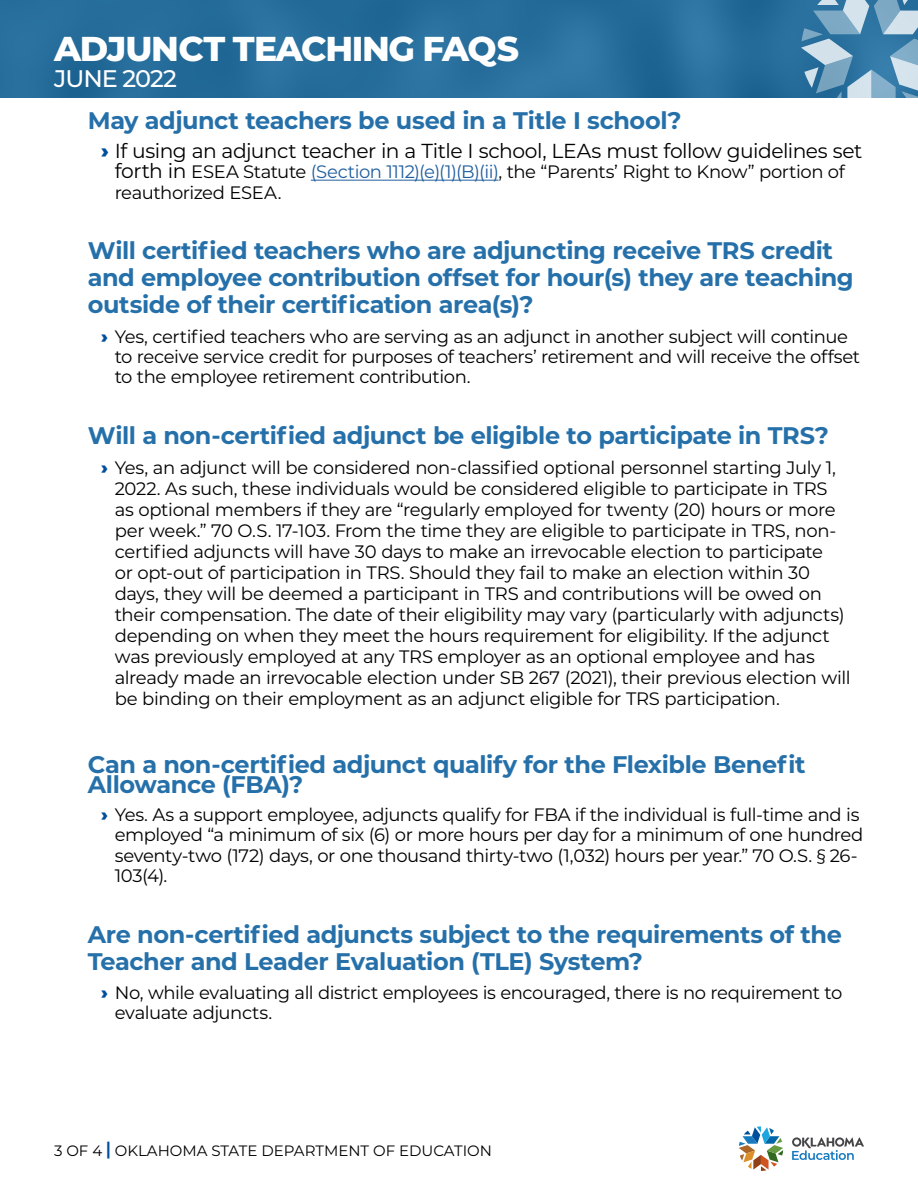
<style>
.page{position:relative;width:918px;height:1188px;background:#fff}
.page>*{position:absolute;margin:0;border:0;box-sizing:border-box;transform-origin:0 0}
.t1{font:800 34.5px "Montserrat";letter-spacing:-.04em;color:#fff}
.t2{font:700 24px/27px "Montserrat";letter-spacing:-.02em;color:#2670aa}
.t3{font:500 24px "Montserrat";letter-spacing:-.04em;color:#fff}
.t4{font:20.25px "Montserrat";letter-spacing:-.025em;color:#000}
.t5{font:18px/21px "Montserrat";letter-spacing:-.02em;color:#000}
.t6{font:15px "Montserrat";color:#000}
.s1{font-weight:900;color:#004f9a}
.s2{font-size:20.25px}
.s3{color:#215e9e}
.s4{font-weight:700;font-size:18px;color:#004f9a}
</style>
<div class="page">
<div style="left:0;top:0;width:918px;height:97px;background:#266d9b"></div>
<svg style="left:801px;top:0;width:117px;height:98px"></svg>
<svg style="left:739px;top:1126px;width:44px;height:45px"></svg>
<svg style="left:792px;top:1137px;width:72px;height:23px"></svg>
<hr style="left:311px;top:180px;width:188px;height:1px;background:#215e9e">
<h1 class="t1" style="left:54px;top:24px;width:467px">ADJUNCT TEACHING FAQS</h1>
<h2 class="t3" style="left:54px;top:61px;width:124px">JUNE 2022</h2>
<h2 class="t2" style="left:88px;top:106px;width:595px">May adjunct teachers be used in a Title I school?</h2>
<p class="t4" style="left:101px;top:137px;width:763px"><span class="s1">›</span> If using an adjunct teacher in a Title I school, LEAs must follow guidelines set</p>
<p class="t5" style="left:115px;top:161px;width:732px;line-height:20.2px"><span class="s2">forth in</span> ESEA Statute <span class="s3">(Section 1112)(e)(1)(B)(ii)</span>, the “Parents’ Right to Know” portion of reauthorized ESEA.</p>
<h2 class="t2" style="left:88px;top:236px;width:767px">Will certified teachers who are adjuncting receive TRS credit and employee contribution offset for hour(s) they are teaching outside of their certification area(s)?</h2>
<p class="t5" style="left:115px;top:325px;width:747px;line-height:20.2px;text-indent:-14px"><span class="s1">›</span> Yes, certified teachers who are serving as an adjunct in another subject will continue to receive service credit for purposes of teachers’ retirement and will receive the offset to the employee retirement contribution.</p>
<h2 class="t2" style="left:88px;top:421px;width:743px">Will a non-certified adjunct be eligible to participate in TRS?</h2>
<p class="t5" style="left:115px;top:456px;width:737px;text-indent:-14px"><span class="s1">›</span> Yes, an adjunct will be considered non-classified optional personnel starting July 1, 2022. As such, these individuals would be considered eligible to participate in TRS as optional members if they are “regularly employed for twenty (20) hours or more per week.” 70 O.S. 17-103. From the time they are eligible to participate in TRS, non&shy;certified adjuncts will have 30 days to make an irrevocable election to participate<br>or opt-out of participation in TRS. Should they fail to make an election within 30 days, they will be deemed a participant in TRS and contributions will be owed on their compensation. The date of their eligibility may vary (particularly with adjuncts) depending on when they meet the hours requirement for eligibility. If the adjunct was previously employed at any TRS employer as an optional employee and has already made an irrevocable election under SB 267 (2021), their previous election will be binding on their employment as an adjunct eligible for TRS participation.</p>
<h2 class="t2" style="left:88px;top:753px;width:719px;line-height:20.2px">Can a non-certified adjunct qualify for the Flexible Benefit<br>Allowance (FBA)?</h2>
<p class="t5" style="left:115px;top:804px;width:750px;line-height:20.2px;text-indent:-14px"><span class="s1">›</span> Yes. As a support employee, adjuncts qualify for FBA if the individual is full-time and is employed “a minimum of six (6) or more hours per day for a minimum of one hundred seventy-two (172) days, or one thousand thirty-two (1,032) hours per year.” 70 O.S. § 26- 103(4).</p>
<h2 class="t2" style="left:88px;top:919px;width:756px">Are non-certified adjuncts subject to the requirements of the<br>Teacher and Leader Evaluation (TLE) System?</h2>
<p class="t5" style="left:115px;top:982px;width:729px;line-height:20.2px;text-indent:-14px"><span class="s1">›</span> No, while evaluating all district employees is encouraged, there is no requirement to evaluate adjuncts.</p>
<p class="t6" style="left:54px;top:1140px;width:440px">3 OF 4 <span class="s4">|</span> OKLAHOMA STATE DEPARTMENT OF EDUCATION</p>
</div>
